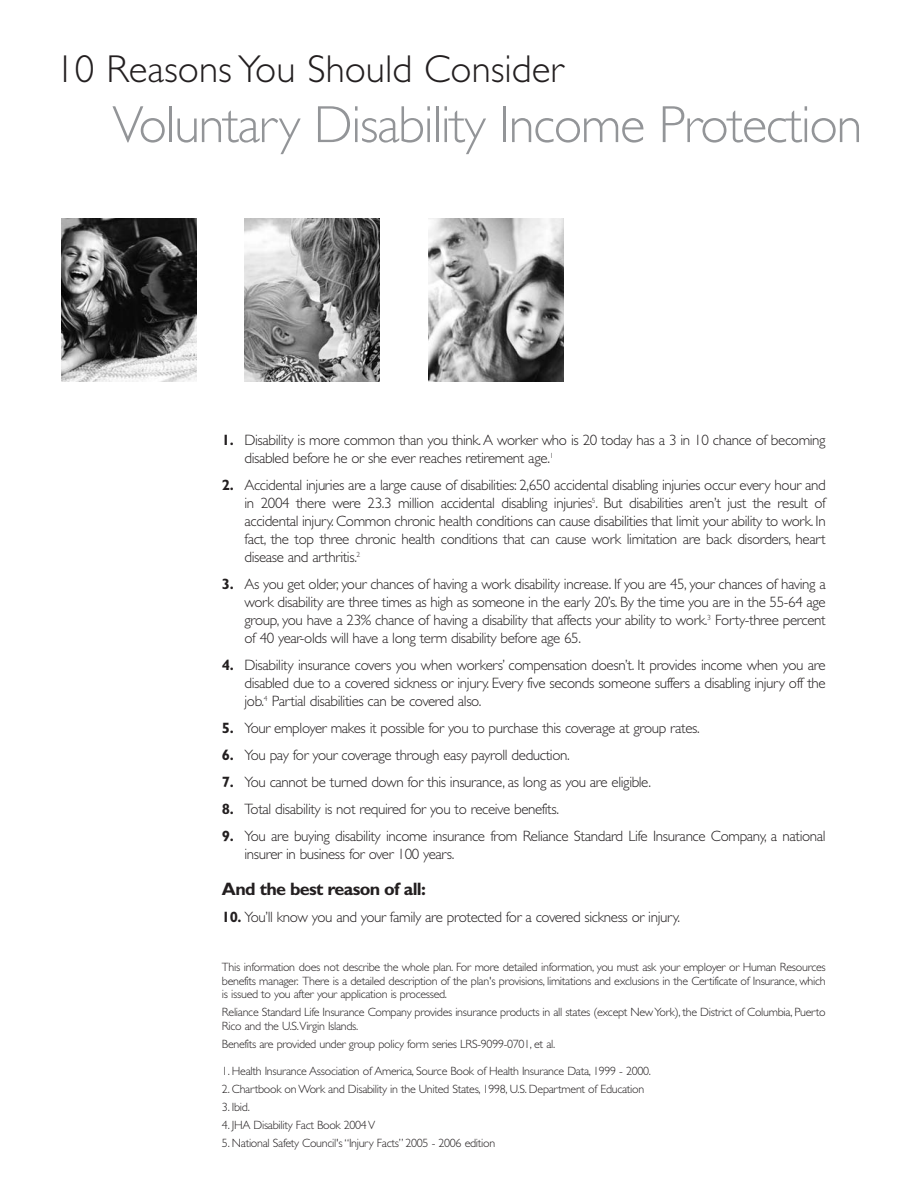
<style>
.page{position:relative;width:918px;height:1188px;background:#fff}
.page>*{position:absolute;margin:0;border:0;box-sizing:border-box;transform-origin:0 0}
.t1{font:300 52.5px "Gill Sans";letter-spacing:-.025em;color:#939598}
.t2{font:300 39px "Gill Sans";color:#231f20}
.t3{font:700 18px "Gill Sans";letter-spacing:-.04em;color:#231f20}
.t4{font:300 15px/18px "Gill Sans";letter-spacing:-.025em;color:#231f20;text-align:justify}
.t5{font:300 12px/13.5px "Gill Sans";letter-spacing:-.025em;color:#231f20;text-align:justify}
.s1{font-weight:700}
</style>
<div class="page">
<img style="left:245px;top:218px;width:134px;height:164px">
<img style="left:429px;top:218px;width:134px;height:164px">
<img style="left:62px;top:218px;width:134px;height:164px">
<h2 class="t2" style="left:56px;top:55px;width:510px">10 Reasons You Should Consider</h2>
<h1 class="t1" style="left:112px;top:106px;width:752px">Voluntary Disability Income Protection</h1>
<p class="t4" style="left:244px;top:433px;width:583px;text-indent:-22px"><span class="s1">1.</span> Disability is more common than you think.A worker who is 20 today has a 3 in 10 chance of becoming disabled before he or she ever reaches retirement age.<sup>1</sup></p>
<p class="t4" style="left:244px;top:478px;width:583px;text-indent:-22px"><span class="s1">2.</span> Accidental injuries are a large cause of disabilities: 2,650 accidental disabling injuries occur every hour and in 2004 there were 23.3 million accidental disabling injuries<sup>5</sup>. But disabilities aren’t just the result of accidental injury. Common chronic health conditions can cause disabilities that limit your ability to work. In fact, the top three chronic health conditions that can cause work limitation are back disorders, heart disease and arthritis.<sup>2</sup></p>
<p class="t4" style="left:244px;top:577px;width:583px;text-indent:-22px"><span class="s1">3.</span> As you get older, your chances of having a work disability increase. If you are 45, your chances of having a work disability are three times as high as someone in the early 20’s. By the time you are in the 55-64 age group, you have a 23% chance of having a disability that affects your ability to work.<sup>3</sup> Forty-three percent of 40 year-olds will have a long term disability before age 65.</p>
<p class="t4" style="left:244px;top:658px;width:583px;text-indent:-22px"><span class="s1">4.</span> Disability insurance covers you when workers’ compensation doesn’t. It provides income when you are disabled due to a covered sickness or injury. Every five seconds someone suffers a disabling injury off the job.<sup>4</sup> Partial disabilities can be covered also.</p>
<p class="t4" style="left:222px;top:721px;width:479px"><span class="s1">5.</span> Your employer makes it possible for you to purchase this coverage at group rates.</p>
<p class="t4" style="left:222px;top:748px;width:349px"><span class="s1">6.</span> You pay for your coverage through easy payroll deduction.</p>
<p class="t4" style="left:222px;top:775px;width:431px"><span class="s1">7.</span> You cannot be turned down for this insurance, as long as you are eligible.</p>
<p class="t4" style="left:222px;top:802px;width:339px"><span class="s1">8.</span> Total disability is not required for you to receive benefits.</p>
<p class="t4" style="left:244px;top:829px;width:583px;text-indent:-22px"><span class="s1">9.</span> You are buying disability income insurance from Reliance Standard Life Insurance Company, a national insurer in business for over 100 years.</p>
<p class="t3" style="left:222px;top:882px;width:205px">And the best reason of all:</p>
<p class="t4" style="left:222px;top:909px;width:460px"><span class="s1">10.</span> You’ll know you and your family are protected for a covered sickness or injury.</p>
<p class="t5" style="left:222px;top:962px;width:605px">This information does not describe the whole plan. For more detailed information, you must ask your employer or Human Resources benefits manager. There is a detailed description of the plan's provisions, limitations and exclusions in the Certificate of Insurance, which is issued to you after your application is processed.</p>
<p class="t5" style="left:222px;top:1007px;width:605px">Reliance Standard Life Insurance Company provides insurance products in all states (except New York), the District of Columbia, Puerto<br>Rico and the U.S.Virgin Islands.</p>
<p class="t5" style="left:222px;top:1038px;width:335px">Benefits are provided under group policy form series LRS-9099-0701, et al.</p>
<p class="t5" style="left:222px;top:1065px;width:431px">1. Health Insurance Association of America, Source Book of Health Insurance Data, 1999 - 2000.</p>
<p class="t5" style="left:222px;top:1083px;width:424px">2. Chartbook on Work and Disability in the United States, 1998, U.S. Department of Education</p>
<p class="t5" style="left:222px;top:1101px;width:29px">3. Ibid.</p>
<p class="t5" style="left:222px;top:1119px;width:155px">4. JHA Disability Fact Book 2004 V</p>
<p class="t5" style="left:222px;top:1137px;width:275px">5. National Safety Council's “Injury Facts” 2005 - 2006 edition</p>
</div>
